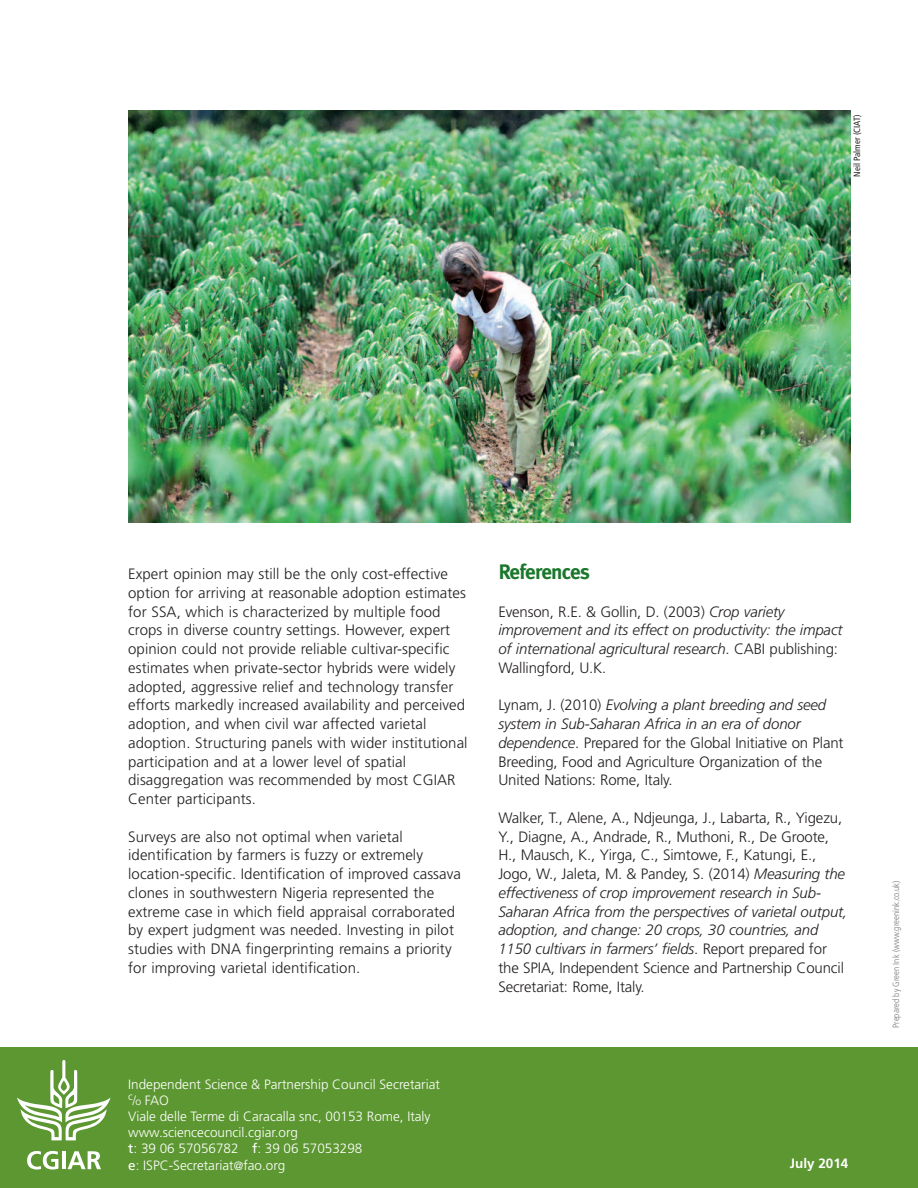
<style>
.page{position:relative;width:918px;height:1188px;background:#fff}
.page>*{position:absolute;margin:0;border:0;box-sizing:border-box;transform-origin:0 0}
.header_2{font:700 21px "Meta Plus";letter-spacing:-.04em;color:#1a772c}
.body{font:300 15px/18.8px "Frutiger";letter-spacing:.005em;color:#231f20}
.body-2{font:italic 300 15px/18.8px "Frutiger";letter-spacing:-.01em;color:#231f20}
.t1{font:300 13.5px "Frutiger";color:#fff}
.date{font:700 13.5px "Frutiger";color:#fff}
.t2{font:300 13.5px "Frutiger";color:#fff;scale:.8 1}
.photo_credit{font:300 condensed 9px "Frutiger";color:#76787b}
.photo_credit-2{font:condensed 9px "Frutiger";color:#231f20}
.s1{font-style:normal}
.s2{font-style:italic}
.s3{font-size:10.5px}
.s4{font-weight:400}
.s5{font-size:12px}
</style>
<div class="page">
<div style="left:0;top:1048px;width:918px;height:140px;background:#5c9731"></div>
<svg style="left:17px;top:1060px;width:94px;height:80px"></svg>
<svg style="left:27px;top:1151px;width:31px;height:19px"></svg>
<hr style="left:62px;top:1151px;width:4px;height:18px;background:#fff">
<svg style="left:68px;top:1151px;width:33px;height:18px"></svg>
<img style="left:128px;top:110px;width:722px;height:413px">
<p class="photo_credit-2" style="left:852px;top:177px;width:64px;rotate:-90deg">Neil Palmer (CIAT)</p>
<p class="body" style="left:128px;top:565px;width:341px">Expert opinion may still be the only cost-effective option for arriving at reasonable adoption estimates for SSA, which is characterized by multiple food crops in diverse country settings. However, expert opinion could not provide reliable cultivar-specific estimates when private-sector hybrids were widely adopted, aggressive relief and technology transfer efforts markedly increased availability and perceived adoption, and when civil war affected varietal adoption. Structuring panels with wider institutional participation and at a lower level of spatial disaggregation was recommended by most CGIAR Center participants.</p>
<p class="body" style="left:128px;top:827px;width:334px">Surveys are also not optimal when varietal identification by farmers is fuzzy or extremely location-specific. Identification of improved cassava clones in southwestern Nigeria represented the extreme case in which field appraisal corraborated by expert judgment was needed. Investing in pilot studies with DNA fingerprinting remains a priority for improving varietal identification.</p>
<p class="header_2" style="left:498px;top:560px;width:93px">References</p>
<p class="body-2" style="left:498px;top:602px;width:346px"><span class="s1">Evenson, R.E. &amp; Gollin, D. (2003)</span> Crop variety improvement and its effect on productivity: the impact of international agricultural research<span class="s1">. CABI publishing:<br>Wallingford, U.K.</span></p>
<p class="body" style="left:498px;top:696px;width:347px">Lynam, J. (2010) <span class="s2">Evolving a plant breeding and seed system in Sub-Saharan Africa in an era of donor dependence</span>. Prepared for the Global Initiative on Plant Breeding, Food and Agriculture Organization of the United Nations: Rome, Italy.</p>
<p class="body" style="left:498px;top:808px;width:350px">Walker, T., Alene, A., Ndjeunga, J., Labarta, R., Yigezu, Y., Diagne, A., Andrade, R., Muthoni, R., De Groote, H., Mausch, K., Yirga, C., Simtowe, F., Katungi, E., Jogo, W., Jaleta, M. &amp; Pandey, S. (2014) <span class="s2">Measuring the effectiveness of crop improvement research in Sub-Saharan Africa from the perspectives of varietal output, adoption, and change: 20 crops, 30 countries, and 1150 cultivars in farmers’ fields</span>. Report prepared for the SPIA, Independent Science and Partnership Council Secretariat: Rome, Italy.</p>
<p class="t1" style="left:128px;top:1076px;width:313px">Independent Science &amp; Partnership Council Secretariat</p>
<p class="t2" style="left:128px;top:1093px;width:52px"><sup>c</sup>/<span class="s3">o</span> FAO</p>
<p class="t1" style="left:128px;top:1109px;width:304px">Viale delle Terme di Caracalla snc, 00153 Rome, Italy</p>
<p class="t1" style="left:128px;top:1125px;width:171px">www.sciencecouncil.cgiar.org</p>
<p class="t1" style="left:128px;top:1141px;width:236px"><span class="s4">t</span>: 39 06 57056782 <span class="s4">f</span>: 39 06 57053298</p>
<p class="t1" style="left:128px;top:1157px;width:159px"><span class="s4">e</span>: ISPC-Secretariat<span class="s5">@</span>fao.org</p>
<p class="date" style="left:790px;top:1156px;width:60px">July 2014</p>
<p class="photo_credit" style="left:891px;top:1028px;width:149px;rotate:-90deg">Prepared by Green Ink (www.greenink.co.uk)</p>
</div>
